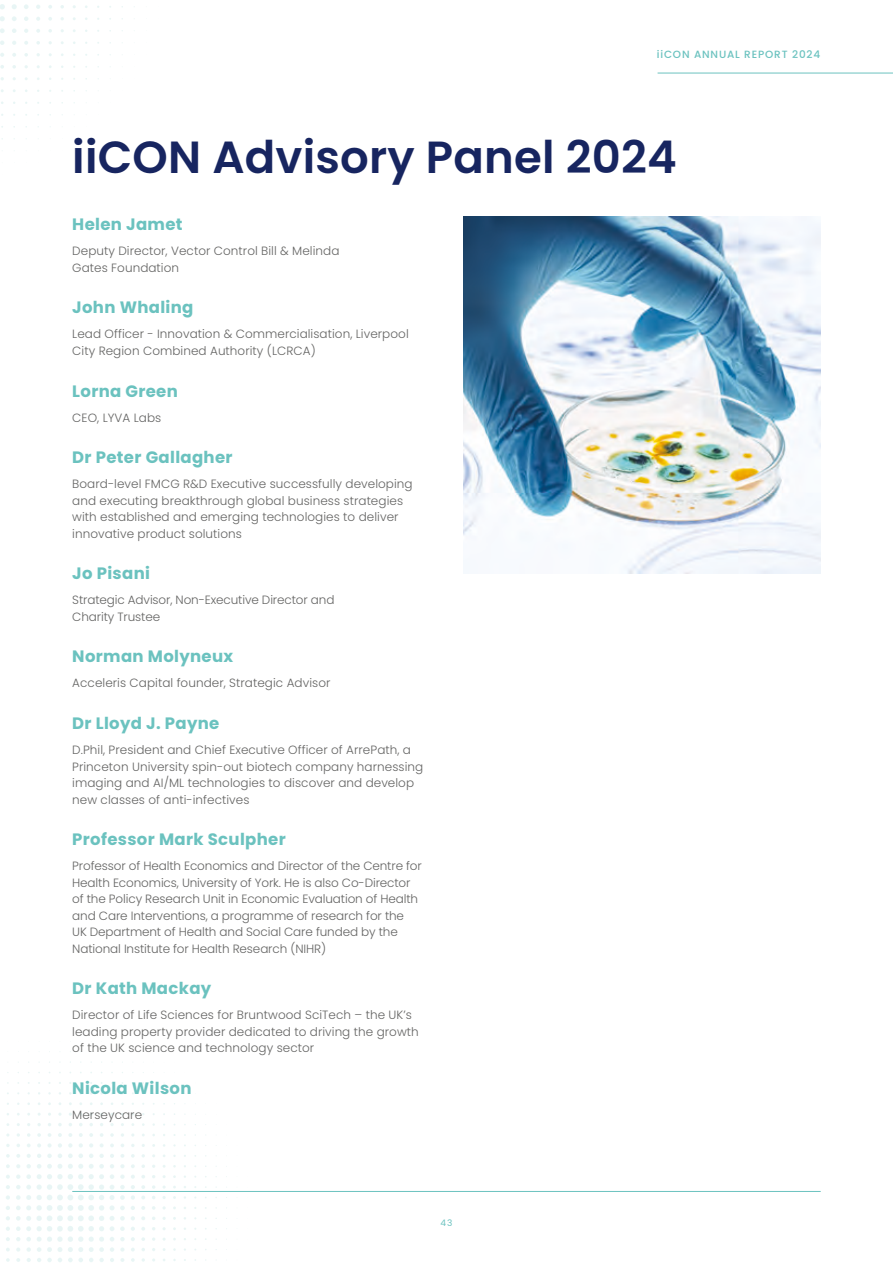
<style>
.page{position:relative;width:893px;height:1263px;background:#fff}
.page>*{position:absolute;margin:0;border:0;box-sizing:border-box;transform-origin:0 0}
.t1{font:600 45px "Poppins";letter-spacing:.005em;color:#172560}
.t2{font:700 16.5px "Poppins";letter-spacing:.02em;color:#6bc2bf}
.t3{font:300 12px/16.5px "Poppins";letter-spacing:.005em;color:#646463}
.t4{font:500 10.5px "Poppins";letter-spacing:.08em;color:#6bc2bf}
.t5{font:9px "Poppins";color:#6bc2bf}
</style>
<div class="page">
<svg style="left:37px;top:1133px;width:4px;height:4px"></svg>
<svg style="left:48px;top:1133px;width:3px;height:4px"></svg>
<svg style="left:58px;top:1133px;width:4px;height:4px"></svg>
<svg style="left:68px;top:1133px;width:4px;height:4px"></svg>
<svg style="left:79px;top:1133px;width:4px;height:4px"></svg>
<svg style="left:89px;top:1133px;width:4px;height:4px"></svg>
<svg style="left:110px;top:1133px;width:4px;height:4px"></svg>
<svg style="left:37px;top:1143px;width:4px;height:4px"></svg>
<svg style="left:47px;top:1143px;width:5px;height:4px"></svg>
<svg style="left:58px;top:1143px;width:4px;height:4px"></svg>
<svg style="left:68px;top:1143px;width:5px;height:4px"></svg>
<svg style="left:79px;top:1143px;width:4px;height:4px"></svg>
<svg style="left:89px;top:1143px;width:4px;height:4px"></svg>
<svg style="left:110px;top:1144px;width:4px;height:3px"></svg>
<svg style="left:6px;top:1154px;width:4px;height:4px"></svg>
<svg style="left:16px;top:1154px;width:4px;height:4px"></svg>
<svg style="left:27px;top:1154px;width:4px;height:4px"></svg>
<svg style="left:37px;top:1154px;width:4px;height:4px"></svg>
<svg style="left:47px;top:1154px;width:5px;height:4px"></svg>
<svg style="left:58px;top:1154px;width:4px;height:4px"></svg>
<svg style="left:68px;top:1154px;width:15px;height:4px"></svg>
<svg style="left:89px;top:1154px;width:4px;height:4px"></svg>
<svg style="left:99px;top:1154px;width:5px;height:4px"></svg>
<svg style="left:110px;top:1154px;width:4px;height:4px"></svg>
<svg style="left:131px;top:1154px;width:4px;height:4px"></svg>
<svg style="left:6px;top:1164px;width:4px;height:4px"></svg>
<svg style="left:16px;top:1164px;width:4px;height:4px"></svg>
<svg style="left:27px;top:1164px;width:4px;height:4px"></svg>
<svg style="left:99px;top:1164px;width:5px;height:4px"></svg>
<svg style="left:110px;top:1164px;width:4px;height:4px"></svg>
<svg style="left:120px;top:1164px;width:5px;height:4px"></svg>
<svg style="left:131px;top:1164px;width:4px;height:4px"></svg>
<svg style="left:6px;top:1175px;width:4px;height:4px"></svg>
<svg style="left:16px;top:1174px;width:4px;height:5px"></svg>
<svg style="left:26px;top:1174px;width:5px;height:5px"></svg>
<svg style="left:131px;top:1175px;width:4px;height:4px"></svg>
<svg style="left:6px;top:1185px;width:4px;height:4px"></svg>
<svg style="left:16px;top:1185px;width:15px;height:4px"></svg>
<svg style="left:131px;top:1185px;width:4px;height:4px"></svg>
<svg style="left:141px;top:1185px;width:4px;height:4px"></svg>
<svg style="left:6px;top:1195px;width:4px;height:4px"></svg>
<svg style="left:131px;top:1195px;width:4px;height:5px"></svg>
<svg style="left:6px;top:1206px;width:4px;height:4px"></svg>
<svg style="left:131px;top:1206px;width:4px;height:4px"></svg>
<svg style="left:141px;top:1206px;width:4px;height:4px"></svg>
<svg style="left:6px;top:1216px;width:4px;height:4px"></svg>
<svg style="left:131px;top:1216px;width:4px;height:4px"></svg>
<svg style="left:141px;top:1216px;width:4px;height:4px"></svg>
<svg style="left:6px;top:1227px;width:4px;height:4px"></svg>
<svg style="left:16px;top:1195px;width:21px;height:36px"></svg>
<svg style="left:131px;top:1227px;width:4px;height:4px"></svg>
<svg style="left:141px;top:1227px;width:4px;height:4px"></svg>
<svg style="left:6px;top:1237px;width:4px;height:4px"></svg>
<svg style="left:16px;top:1237px;width:4px;height:4px"></svg>
<svg style="left:26px;top:1237px;width:5px;height:4px"></svg>
<svg style="left:131px;top:1237px;width:4px;height:4px"></svg>
<svg style="left:26px;top:1247px;width:5px;height:5px"></svg>
<svg style="left:99px;top:1174px;width:26px;height:78px"></svg>
<svg style="left:6px;top:1258px;width:4px;height:4px"></svg>
<svg style="left:16px;top:1258px;width:4px;height:4px"></svg>
<svg style="left:27px;top:1258px;width:4px;height:4px"></svg>
<svg style="left:37px;top:1164px;width:26px;height:98px"></svg>
<svg style="left:67px;top:1164px;width:27px;height:98px"></svg>
<svg style="left:99px;top:1258px;width:5px;height:4px"></svg>
<svg style="left:110px;top:1258px;width:4px;height:4px"></svg>
<svg style="left:121px;top:1258px;width:3px;height:4px"></svg>
<svg style="left:131px;top:1258px;width:4px;height:4px"></svg>
<svg style="left:0;top:4px;width:5px;height:5px"></svg>
<svg style="left:12px;top:4px;width:5px;height:5px"></svg>
<svg style="left:24px;top:4px;width:5px;height:5px"></svg>
<svg style="left:36px;top:5px;width:4px;height:4px"></svg>
<svg style="left:48px;top:5px;width:4px;height:4px"></svg>
<svg style="left:0;top:16px;width:5px;height:5px"></svg>
<svg style="left:12px;top:16px;width:5px;height:5px"></svg>
<svg style="left:24px;top:17px;width:4px;height:4px"></svg>
<svg style="left:36px;top:17px;width:4px;height:4px"></svg>
<svg style="left:48px;top:17px;width:4px;height:4px"></svg>
<svg style="left:0;top:28px;width:5px;height:5px"></svg>
<svg style="left:12px;top:28px;width:4px;height:5px"></svg>
<svg style="left:24px;top:29px;width:4px;height:4px"></svg>
<svg style="left:36px;top:29px;width:4px;height:4px"></svg>
<svg style="left:0;top:41px;width:4px;height:4px"></svg>
<svg style="left:12px;top:41px;width:4px;height:4px"></svg>
<svg style="left:24px;top:41px;width:4px;height:4px"></svg>
<svg style="left:0;top:53px;width:4px;height:4px"></svg>
<svg style="left:12px;top:53px;width:4px;height:4px"></svg>
<svg style="left:0;top:65px;width:4px;height:4px"></svg>
<hr style="left:658px;top:73px;width:235px;height:1px;background:#6bc2bf">
<hr style="left:72px;top:1191px;width:749px;height:1px;background:#6bc2bf">
<img style="left:463px;top:217px;width:358px;height:357px">
<p class="t4" style="left:657px;top:48px;width:165px">iiCON ANNUAL REPORT 2024</p>
<h1 class="t1" style="left:72px;top:131px;width:606px">iiCON Advisory Panel 2024</h1>
<h2 class="t2" style="left:72px;top:215px;width:112px">Helen Jamet</h2>
<p class="t3" style="left:72px;top:243px;width:269px">Deputy Director, Vector Control Bill &amp; Melinda<br>Gates Foundation</p>
<h2 class="t2" style="left:72px;top:298px;width:123px">John Whaling</h2>
<p class="t3" style="left:72px;top:326px;width:338px">Lead Officer - Innovation &amp; Commercialisation, Liverpool<br>City Region Combined Authority (LCRCA)</p>
<h2 class="t2" style="left:72px;top:381px;width:107px">Lorna Green</h2>
<p class="t3" style="left:72px;top:409px;width:91px">CEO, LYVA Labs</p>
<h2 class="t2" style="left:72px;top:448px;width:162px">Dr Peter Gallagher</h2>
<p class="t3" style="left:72px;top:476px;width:342px">Board-level FMCG R&amp;D Executive successfully developing and executing breakthrough global business strategies with established and emerging technologies to deliver innovative product solutions</p>
<h2 class="t2" style="left:72px;top:564px;width:79px">Jo Pisani</h2>
<p class="t3" style="left:72px;top:592px;width:264px">Strategic Advisor, Non-Executive Director and<br>Charity Trustee</p>
<h2 class="t2" style="left:72px;top:647px;width:162px">Norman Molyneux</h2>
<p class="t3" style="left:72px;top:675px;width:260px">Acceleris Capital founder, Strategic Advisor</p>
<h2 class="t2" style="left:72px;top:714px;width:149px">Dr Lloyd J. Payne</h2>
<p class="t3" style="left:72px;top:742px;width:352px">D.Phil, President and Chief Executive Officer of ArrePath, a Princeton University spin-out biotech company harnessing imaging and AI/ML technologies to discover and develop new classes of anti-infectives</p>
<h2 class="t2" style="left:72px;top:830px;width:215px">Professor Mark Sculpher</h2>
<p class="t3" style="left:72px;top:858px;width:351px">Professor of Health Economics and Director of the Centre for Health Economics, University of York. He is also Co-Director of the Policy Research Unit in Economic Evaluation of Health and Care Interventions, a programme of research for the<br>UK Department of Health and Social Care funded by the National Institute for Health Research (NIHR)</p>
<h2 class="t2" style="left:72px;top:979px;width:141px">Dr Kath Mackay</h2>
<p class="t3" style="left:72px;top:1007px;width:348px">Director of Life Sciences for Bruntwood SciTech – the UK’s leading property provider dedicated to driving the growth of the UK science and technology sector</p>
<h2 class="t2" style="left:72px;top:1078px;width:121px">Nicola Wilson</h2>
<p class="t3" style="left:72px;top:1106px;width:71px">Merseycare</p>
<p class="t5" style="left:441px;top:1217px;width:13px">43</p>
</div>
